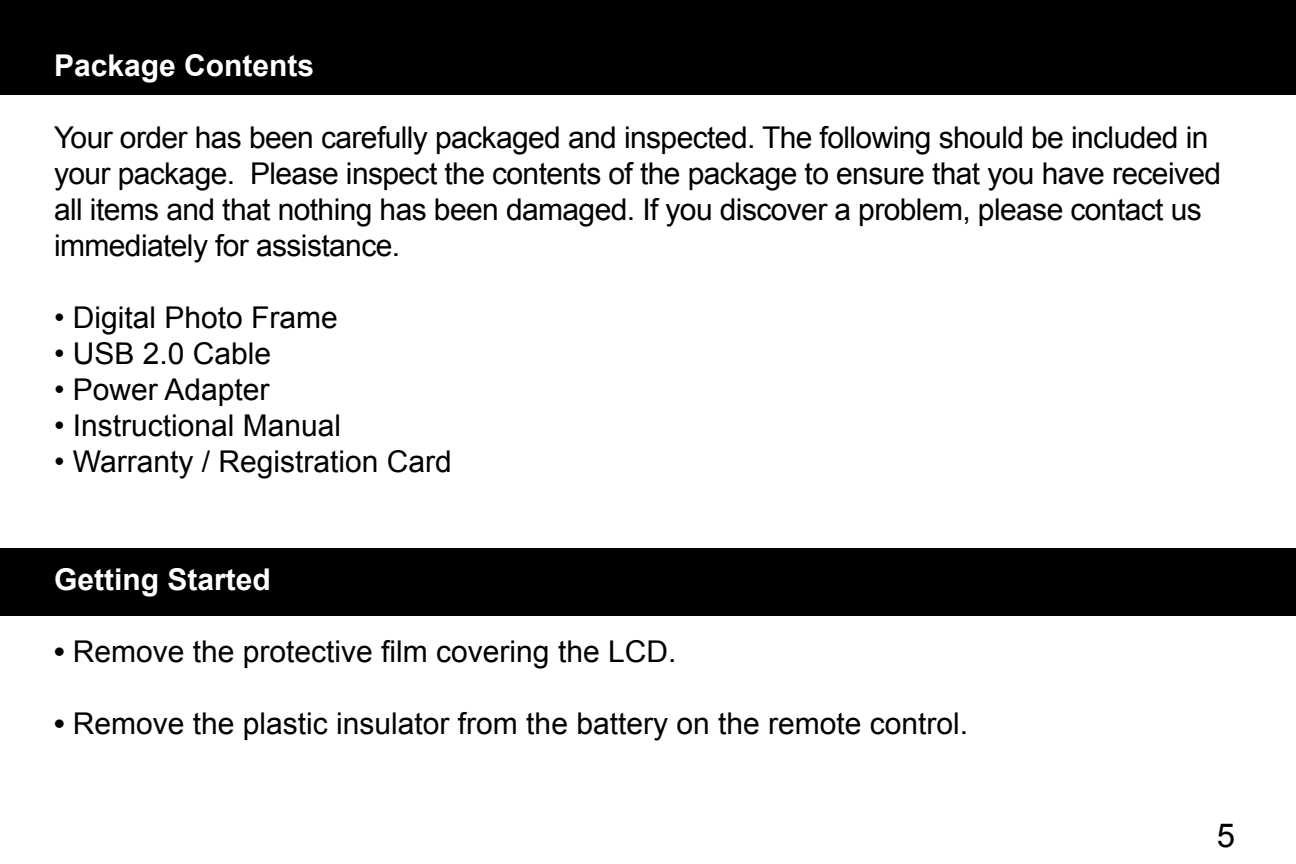
<style>
.page{position:relative;width:1296px;height:864px;background:#fff}
.page>*{position:absolute;margin:0;border:0;box-sizing:border-box;transform-origin:0 0}
.t1{font:33px "Arial";color:#000}
.t2{font:30px/36px "Arial";letter-spacing:-.02em;color:#000}
.t3{font:30px "Arial";color:#000}
.t4{font:700 30px "Arial";color:#fff}
.s1{font-weight:700}
</style>
<div class="page">
<div style="left:0;top:0;width:1296px;height:94px;background:#000"></div>
<div style="left:0;top:548px;width:1296px;height:68px;background:#000"></div>
<p class="t4" style="left:54px;top:46px;width:262px">Package Contents</p>
<p class="t2" style="left:54px;top:120px;width:1169px">Your order has been carefully packaged and inspected. The following should be included in your package. Please inspect the contents of the package to ensure that you have received all items and that nothing has been damaged. If you discover a problem, please contact us immediately for assistance.</p>
<p class="t3" style="left:54px;top:298px;width:285px">• Digital Photo Frame</p>
<p class="t3" style="left:54px;top:334px;width:219px">• USB 2.0 Cable</p>
<p class="t3" style="left:54px;top:370px;width:217px">• Power Adapter</p>
<p class="t3" style="left:54px;top:406px;width:289px">• Instructional Manual</p>
<p class="t3" style="left:54px;top:442px;width:399px">• Warranty / Registration Card</p>
<p class="t4" style="left:54px;top:560px;width:218px">Getting Started</p>
<p class="t3" style="left:54px;top:632px;width:624px"><span class="s1">•</span> Remove the protective film covering the LCD.</p>
<p class="t3" style="left:54px;top:704px;width:916px"><span class="s1">•</span> Remove the plastic insulator from the battery on the remote control.</p>
<p class="t1" style="left:1217px;top:813px;width:20px">5</p>
</div>
